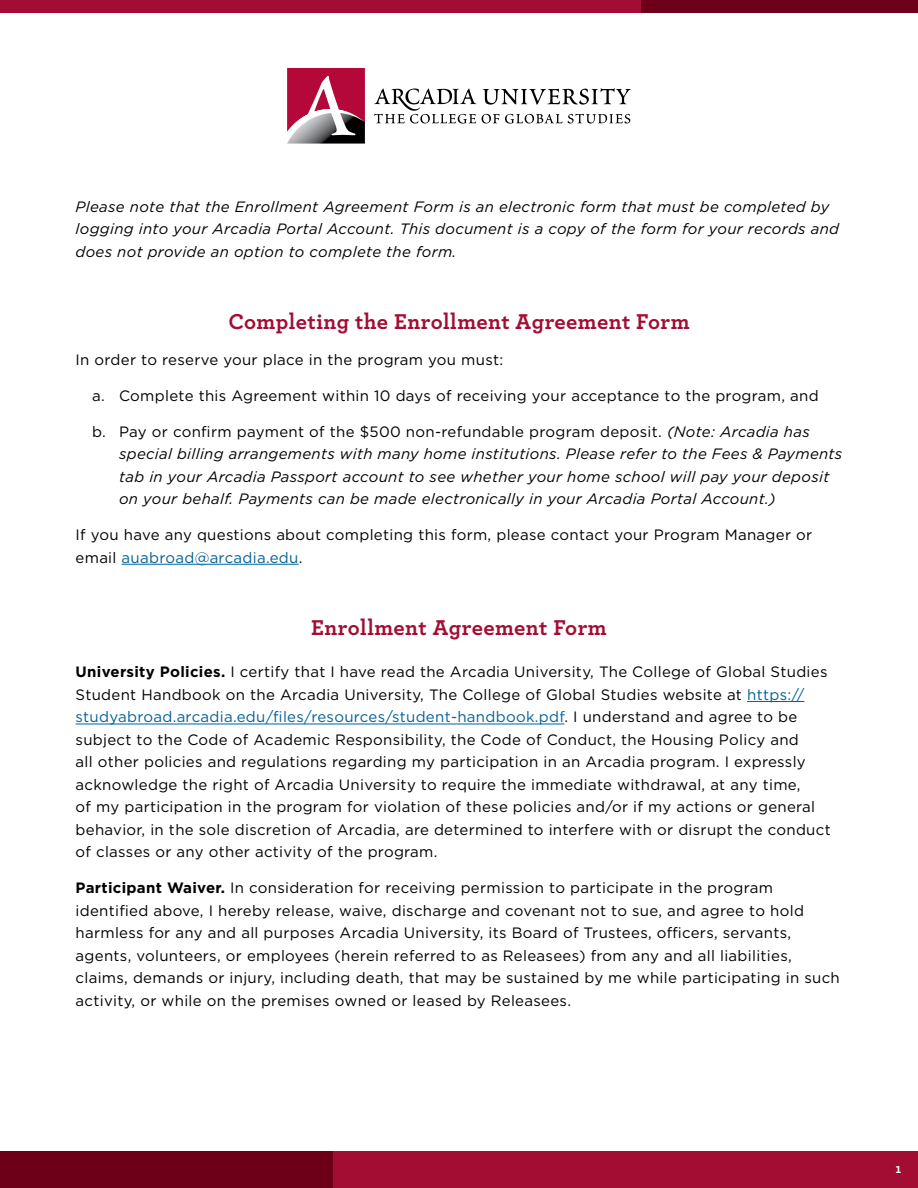
<style>
.page{position:relative;width:918px;height:1188px;background:#fff}
.page>*{position:absolute;margin:0;border:0;box-sizing:border-box;transform-origin:0 0}
.t1{font:700 22.5px "Archer";letter-spacing:.02em;color:#a30c33}
.t2{font:15px/22.5px "Gotham";letter-spacing:.02em;color:#000}
.t3{font:italic 15px/22.5px "Gotham";letter-spacing:.02em;color:#000}
.t4{font:700 13.5px "Archer";color:#fff}
.s1{font-style:normal}
.s2{color:#006199}
.s3{font-weight:700}
</style>
<div class="page">
<div style="left:602px;top:0;width:316px;height:13px;background:#6d0018"></div>
<hr style="left:122px;top:564px;width:177px;height:1px;background:#006199">
<hr style="left:747px;top:701px;width:57px;height:1px;background:#006199">
<hr style="left:76px;top:724px;width:488px;height:1px;background:#006199">
<svg style="left:483px;top:88px;width:148px;height:17px"></svg>
<svg style="left:374px;top:89px;width:102px;height:35px"></svg>
<svg style="left:482px;top:114px;width:17px;height:9px"></svg>
<svg style="left:505px;top:114px;width:57px;height:10px"></svg>
<svg style="left:568px;top:114px;width:62px;height:9px"></svg>
<img style="left:287px;top:143px;width:78px;height:1px">
<svg style="left:287px;top:68px;width:78px;height:75px;background:#a74964"></svg>
<div style="left:0;top:0;width:640px;height:13px;background:#a30c33"></div>
<div style="left:0;top:1151px;width:918px;height:37px;background:#a30c33"></div>
<div style="left:0;top:1151px;width:333px;height:37px;background:#6d0018"></div>
<p class="t3" style="left:76px;top:195px;width:765px">Please note that the Enrollment Agreement Form is an electronic form that must be completed by logging into your Arcadia Portal Account. This document is a copy of the form for your records and does not provide an option to complete the form.</p>
<h1 class="t1" style="left:228px;top:303px;width:463px">Completing the Enrollment Agreement Form</h1>
<p class="t2" style="left:76px;top:348px;width:429px">In order to reserve your place in the program you must:</p>
<p class="t2" style="left:92px;top:384px;width:728px">a. Complete this Agreement within 10 days of receiving your acceptance to the program, and</p>
<p class="t3" style="left:119px;top:420px;width:725px;text-indent:-27px"><span class="s1">b. Pay or confirm payment of the $500 non-refundable program deposit.</span> (Note: Arcadia has special billing arrangements with many home institutions. Please refer to the Fees &amp; Payments tab in your Arcadia Passport account to see whether your home school will pay your deposit on your behalf. Payments can be made electronically in your Arcadia Portal Account.)</p>
<p class="t2" style="left:76px;top:523px;width:738px">If you have any questions about completing this form, please contact your Program Manager or email <span class="s2">auabroad@arcadia.edu</span>.</p>
<h1 class="t1" style="left:311px;top:609px;width:297px">Enrollment Agreement Form</h1>
<p class="t2" style="left:76px;top:661px;width:757px"><span class="s3">University Policies.</span> I certify that I have read the Arcadia University, The College of Global Studies Student Handbook on the Arcadia University, The College of Global Studies website at <span class="s2">https:// studyabroad.arcadia.edu/files/resources/student-handbook.pdf</span>. I understand and agree to be subject to the Code of Academic Responsibility, the Code of Conduct, the Housing Policy and<br>all other policies and regulations regarding my participation in an Arcadia program. I expressly acknowledge the right of Arcadia University to require the immediate withdrawal, at any time,<br>of my participation in the program for violation of these policies and/or if my actions or general behavior, in the sole discretion of Arcadia, are determined to interfere with or disrupt the conduct of classes or any other activity of the program.</p>
<p class="t2" style="left:76px;top:877px;width:766px"><span class="s3">Participant Waiver.</span> In consideration for receiving permission to participate in the program identified above, I hereby release, waive, discharge and covenant not to sue, and agree to hold harmless for any and all purposes Arcadia University, its Board of Trustees, officers, servants, agents, volunteers, or employees (herein referred to as Releasees) from any and all liabilities, claims, demands or injury, including death, that may be sustained by me while participating in such activity, or while on the premises owned or leased by Releasees.</p>
<p class="t4" style="left:896px;top:1158px;width:7px">1</p>
</div>
